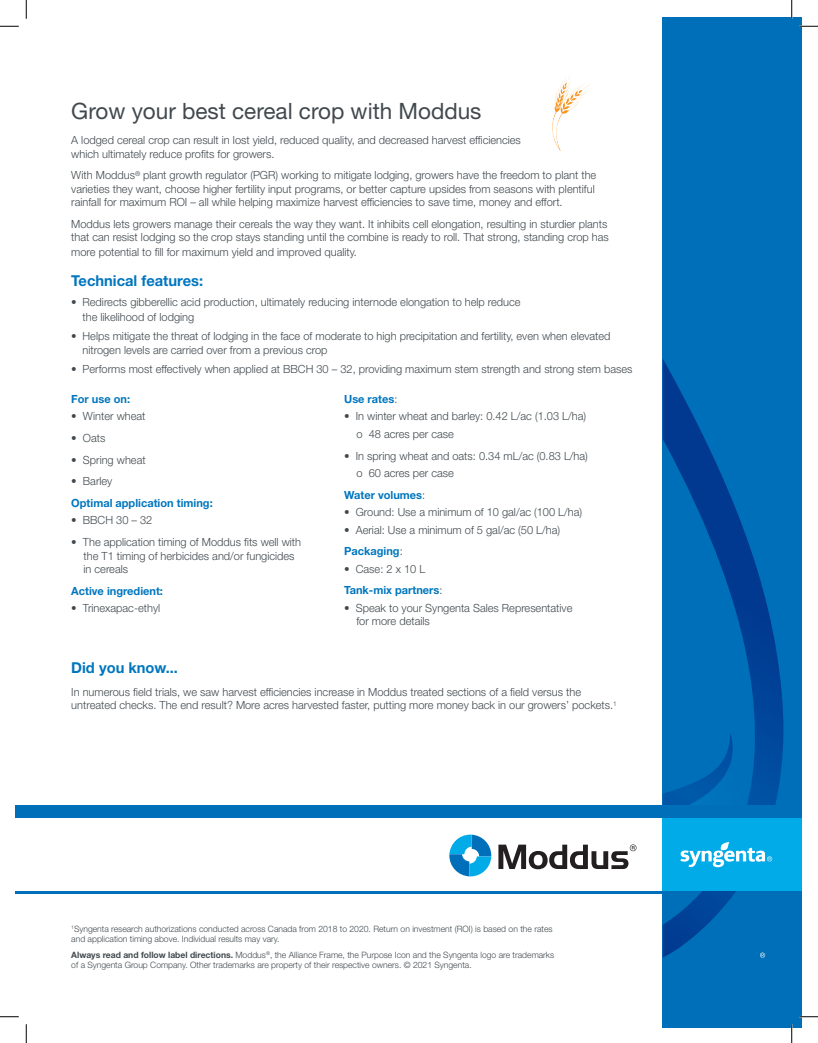
<style>
.page{position:relative;width:818px;height:1043px;background:#fff}
.page>*{position:absolute;margin:0;border:0;box-sizing:border-box;transform-origin:0 0}
.t1{font:22.5px "Helvetica Neue LT Std";color:#41494e}
.t2{font:700 15px "Helvetica Neue LT Std";color:#0076be}
.t3{font:300 11.25px/13.5px "Helvetica Neue LT Std";color:#41494e}
.t4{font:700 11.25px "Helvetica Neue LT Std";color:#0076be}
.t5{font:300 8.75px/10px "Helvetica Neue LT Std";color:#41494e}
.s1{font-weight:300;color:#41494e}
.s2{font-weight:700}
</style>
<div class="page">
<div style="left:662px;top:17px;width:139px;height:1011px;background:#006fba"></div>
<svg style="left:662px;top:359px;width:121px;height:598px"></svg>
<svg style="left:760px;top:952px;width:5px;height:5px"></svg>
<div style="left:662px;top:817px;width:139px;height:74px;background:#00abe7"></div>
<div style="left:15px;top:805px;width:786px;height:12px;background:#006fba"></div>
<svg style="left:662px;top:747px;width:110px;height:177px"></svg>
<svg style="left:449px;top:834px;width:42px;height:42px"></svg>
<svg style="left:498px;top:844px;width:138px;height:25px"></svg>
<hr style="left:15px;top:891px;width:647px;height:2px;background:#006fba">
<img style="left:552px;top:75px;width:38px;height:76px">
<svg style="left:0;top:25px;width:19px;height:2px"></svg>
<svg style="left:799px;top:25px;width:19px;height:2px"></svg>
<svg style="left:0;top:1016px;width:19px;height:1px"></svg>
<svg style="left:799px;top:1015px;width:19px;height:2px"></svg>
<svg style="left:25px;top:0;width:2px;height:19px"></svg>
<svg style="left:25px;top:1024px;width:2px;height:18px"></svg>
<svg style="left:790px;top:0;width:2px;height:19px"></svg>
<svg style="left:790px;top:1024px;width:2px;height:18px"></svg>
<p class="t1" style="left:71px;top:98px;width:412px">Grow your best cereal crop with Moddus</p>
<p class="t3" style="left:71px;top:133px;width:451px">A lodged cereal crop can result in lost yield, reduced quality, and decreased harvest efficiencies which ultimately reduce profits for growers.</p>
<p class="t3" style="left:71px;top:168px;width:526px">With Moddus<sup>®</sup> plant growth regulator (PGR) working to mitigate lodging, growers have the freedom to plant the varieties they want, choose higher fertility input programs, or better capture upsides from seasons with plentiful rainfall for maximum ROI – all while helping maximize harvest efficiencies to save time, money and effort.</p>
<p class="t3" style="left:71px;top:217px;width:539px">Moddus lets growers manage their cereals the way they want. It inhibits cell elongation, resulting in sturdier plants that can resist lodging so the crop stays standing until the combine is ready to roll. That strong, standing crop has</p>
<p class="t3" style="left:71px;top:245px;width:287px">more potential to fill for maximum yield and improved quality.</p>
<p class="t2" style="left:71px;top:271px;width:133px">Technical features:</p>
<p class="t3" style="left:82px;top:294px;width:439px;line-height:15px;text-indent:-11px">• Redirects gibberellic acid production, ultimately reducing internode elongation to help reduce the likelihood of lodging</p>
<p class="t3" style="left:82px;top:329px;width:529px;text-indent:-11px">• Helps mitigate the threat of lodging in the face of moderate to high precipitation and fertility, even when elevated nitrogen levels are carried over from a previous crop</p>
<p class="t3" style="left:71px;top:362px;width:562px">• Performs most effectively when applied at BBCH 30 – 32, providing maximum stem strength and strong stem bases</p>
<p class="t4" style="left:71px;top:392px;width:60px">For use on:</p>
<p class="t3" style="left:71px;top:409px;width:76px">• Winter wheat</p>
<p class="t3" style="left:71px;top:431px;width:36px">• Oats</p>
<p class="t3" style="left:71px;top:452px;width:76px">• Spring wheat</p>
<p class="t3" style="left:71px;top:474px;width:43px">• Barley</p>
<p class="t4" style="left:71px;top:496px;width:143px">Optimal application timing:</p>
<p class="t3" style="left:71px;top:513px;width:83px">• BBCH 30 – 32</p>
<p class="t3" style="left:84px;top:535px;width:219px;text-indent:-12px">• The application timing of Moddus fits well with the T1 timing of herbicides and/or fungicides in cereals</p>
<p class="t4" style="left:71px;top:583px;width:93px">Active ingredient:</p>
<p class="t3" style="left:71px;top:601px;width:90px">• Trinexapac-ethyl</p>
<p class="t4" style="left:344px;top:392px;width:55px">Use rates<span class="s1">:</span></p>
<p class="t3" style="left:356px;top:407px;width:231px;line-height:17.5px;text-indent:-12px">• In winter wheat and barley: 0.42 L/ac (1.03 L/ha) o 48 acres per case</p>
<p class="t3" style="left:356px;top:446px;width:233px;line-height:17.5px;text-indent:-12px">• In spring wheat and oats: 0.34 mL/ac (0.83 L/ha) o 60 acres per case</p>
<p class="t4" style="left:344px;top:487px;width:83px">Water volumes<span class="s1">:</span></p>
<p class="t3" style="left:344px;top:505px;width:239px">• Ground: Use a minimum of 10 gal/ac (100 L/ha)</p>
<p class="t3" style="left:344px;top:522px;width:217px">• Aerial: Use a minimum of 5 gal/ac (50 L/ha)</p>
<p class="t4" style="left:344px;top:544px;width:60px">Packaging<span class="s1">:</span></p>
<p class="t3" style="left:344px;top:562px;width:83px">• Case: 2 x 10 L</p>
<p class="t4" style="left:344px;top:583px;width:100px">Tank-mix partners<span class="s1">:</span></p>
<p class="t3" style="left:356px;top:601px;width:217px;text-indent:-12px">• Speak to your Syngenta Sales Representative for more details</p>
<p class="t2" style="left:71px;top:658px;width:108px">Did you know...</p>
<p class="t3" style="left:71px;top:685px;width:547px">In numerous field trials, we saw harvest efficiencies increase in Moddus treated sections of a field versus the untreated checks. The end result? More acres harvested faster, putting more money back in our growers’ pockets.<sup>1</sup></p>
<p class="t5" style="left:71px;top:923px;width:483px"><sup>1</sup>Syngenta research authorizations conducted across Canada from 2018 to 2020. Return on investment (ROI) is based on the rates and application timing above. Individual results may vary.</p>
<p class="t5" style="left:71px;top:949px;width:484px"><span class="s2">Always read and follow label directions.</span> Moddus<sup>®</sup>, the Alliance Frame, the Purpose Icon and the Syngenta logo are trademarks of a Syngenta Group Company. Other trademarks are property of their respective owners. © 2021 Syngenta.</p>
</div>
